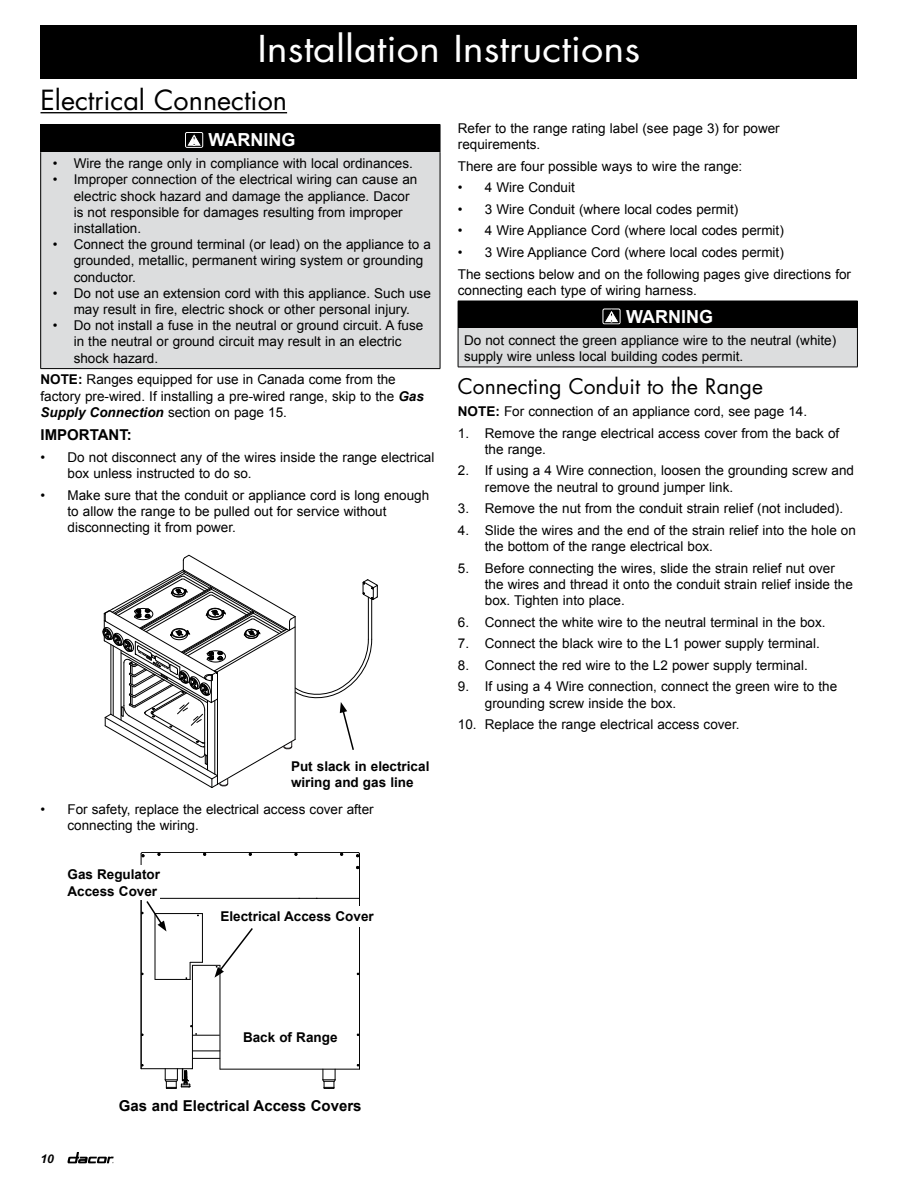
<style>
.page{position:relative;width:918px;height:1188px;background:#fff}
.page>*{position:absolute;margin:0;border:0;box-sizing:border-box;transform-origin:0 0}
.t1{font:36px "Futura Std";color:#fff;scale:1.1 1}
.t2{font:27px "Futura Std";color:#000}
.t3{font:21px "Futura Std";color:#000}
.t4{font:700 18px "Arial";color:#fff}
.t5{font:700 15px "Arial";color:#000}
.t6{font:13.5px/16.2px "Arial";color:#000}
.t7{font:700 13.5px/16.2px "Arial";color:#000}
.t8{font:italic 700 12px "Arial";color:#000}
.s1{font-weight:700}
.s2{font-weight:700;font-style:italic}
</style>
<div class="page">
<svg style="left:68px;top:1152px;width:46px;height:11px"></svg>
<hr style="left:40px;top:112px;width:247px;height:1px;background:#000">
<div style="left:41px;top:124px;width:399px;height:28px;background:#000"></div>
<div style="left:41px;top:152px;width:399px;height:217px;background:#dcddde"></div>
<hr style="left:40px;top:124px;width:400px;height:1px;background:#000">
<svg style="left:40px;top:125px;width:1px;height:27px"></svg>
<svg style="left:440px;top:125px;width:1px;height:27px"></svg>
<hr style="left:40px;top:152px;width:1px;height:216px;background:#000">
<hr style="left:440px;top:152px;width:1px;height:216px;background:#000">
<hr style="left:40px;top:368px;width:400px;height:1px;background:#000">
<div style="left:185px;top:132px;width:18px;height:16px;border:1px solid #fff;border-radius:2px"></div>
<svg style="left:187px;top:133px;width:15px;height:14px"></svg>
<div style="left:40px;top:25px;width:817px;height:54px;background:#000"></div>
<svg style="left:103px;top:555px;width:275px;height:233px"></svg>
<div style="left:458px;top:301px;width:399px;height:28px;background:#000"></div>
<div style="left:458px;top:329px;width:399px;height:38px;background:#dcddde"></div>
<svg style="left:857px;top:301px;width:1px;height:28px"></svg>
<hr style="left:458px;top:329px;width:1px;height:38px;background:#000">
<hr style="left:857px;top:329px;width:1px;height:38px;background:#000">
<hr style="left:458px;top:367px;width:400px;height:1px;background:#000">
<div style="left:603px;top:309px;width:17px;height:15px;border:1px solid #fff;border-radius:2px"></div>
<svg style="left:604px;top:310px;width:15px;height:13px"></svg>
<hr style="left:142px;top:852px;width:216px;height:1px;background:#000">
<hr style="left:359px;top:854px;width:1px;height:215px;background:#000">
<hr style="left:141px;top:1068px;width:51px;height:1px;background:#000">
<hr style="left:192px;top:965px;width:1px;height:71px;background:#000">
<hr style="left:202px;top:914px;width:1px;height:48px;background:#000">
<hr style="left:155px;top:913px;width:47px;height:1px;background:#000">
<hr style="left:155px;top:914px;width:1px;height:65px;background:#000">
<hr style="left:155px;top:979px;width:35px;height:1px;background:#000">
<hr style="left:192px;top:1036px;width:1px;height:33px;background:#000">
<hr style="left:220px;top:1069px;width:139px;height:1px;background:#000">
<hr style="left:141px;top:898px;width:219px;height:1px;background:#000">
<hr style="left:220px;top:965px;width:1px;height:104px;background:#000">
<hr style="left:141px;top:854px;width:1px;height:215px;background:#000">
<svg style="left:141px;top:852px;width:4px;height:5px"></svg>
<svg style="left:356px;top:852px;width:4px;height:5px"></svg>
<svg style="left:157px;top:853px;width:4px;height:3px"></svg>
<svg style="left:294px;top:853px;width:4px;height:3px"></svg>
<svg style="left:192px;top:1033px;width:27px;height:3px"></svg>
<svg style="left:193px;top:1058px;width:27px;height:1px"></svg>
<svg style="left:322px;top:1069px;width:14px;height:20px"></svg>
<svg style="left:164px;top:1068px;width:29px;height:21px"></svg>
<svg style="left:193px;top:1050px;width:27px;height:1px"></svg>
<div style="left:68px;top:866px;width:92px;height:34px;background:#fff"></div>
<svg style="left:141px;top:900px;width:25px;height:32px"></svg>
<div style="left:220px;top:906px;width:168px;height:21px;background:#fff"></div>
<svg style="left:186px;top:926px;width:67px;height:53px"></svg>
<h1 class="t1" style="left:258px;top:26px;width:349px">Installation Instructions</h1>
<h2 class="t2" style="left:40px;top:83px;width:248px">Electrical Connection</h2>
<h3 class="t4" style="left:209px;top:128px;width:88px">WARNING</h3>
<p class="t6" style="left:74px;top:156px;width:359px">Wire the range only in compliance with local ordinances.<br>Improper connection of the electrical wiring can cause an electric shock hazard and damage the appliance. Dacor<br>is not responsible for damages resulting from improper installation.<br>Connect the ground terminal (or lead) on the appliance to a grounded, metallic, permanent wiring system or grounding conductor.<br>Do not use an extension cord with this appliance. Such use may result in fire, electric shock or other personal injury.<br>Do not install a fuse in the neutral or ground circuit. A fuse in the neutral or ground circuit may result in an electric shock hazard.</p>
<p class="t6" style="left:53px;top:156px;width:6px">• •</p>
<p class="t6" style="left:53px;top:237px;width:6px">•</p>
<p class="t6" style="left:53px;top:285px;width:6px">•</p>
<p class="t6" style="left:53px;top:318px;width:6px">•</p>
<p class="t6" style="left:40px;top:372px;width:385px"><span class="s1">NOTE:</span> Ranges equipped for use in Canada come from the factory pre-wired. If installing a pre-wired range, skip to the <span class="s2">Gas<br>Supply Connection</span> section on page 15.</p>
<p class="t5" style="left:40px;top:425px;width:93px">IMPORTANT:</p>
<p class="t6" style="left:68px;top:449px;width:368px">Do not disconnect any of the wires inside the range electrical box unless instructed to do so.</p>
<p class="t6" style="left:68px;top:487px;width:363px">Make sure that the conduit or appliance cord is long enough to allow the range to be pulled out for service without disconnecting it from power.</p>
<p class="t6" style="left:40px;top:449px;width:6px">•</p>
<p class="t6" style="left:40px;top:487px;width:6px">•</p>
<p class="t6" style="left:40px;top:802px;width:6px">•</p>
<p class="t7" style="left:291px;top:758px;width:140px">Put slack in electrical wiring and gas line</p>
<p class="t6" style="left:68px;top:802px;width:308px">For safety, replace the electrical access cover after connecting the wiring.</p>
<p class="t7" style="left:68px;top:867px;width:94px">Gas Regulator<br>Access Cover</p>
<p class="t7" style="left:220px;top:909px;width:155px">Electrical Access Cover</p>
<p class="t6" style="left:458px;top:120px;width:323px">Refer to the range rating label (see page 3) for power requirements.</p>
<p class="t6" style="left:458px;top:158px;width:286px">There are four possible ways to wire the range:</p>
<p class="t6" style="left:485px;top:180px;width:92px">4 Wire Conduit</p>
<p class="t6" style="left:485px;top:201px;width:255px">3 Wire Conduit (where local codes permit)</p>
<p class="t6" style="left:485px;top:223px;width:300px">4 Wire Appliance Cord (where local codes permit)</p>
<p class="t6" style="left:485px;top:244px;width:300px">3 Wire Appliance Cord (where local codes permit)</p>
<p class="t6" style="left:458px;top:266px;width:395px">The sections below and on the following pages give directions for</p>
<p class="t6" style="left:458px;top:282px;width:241px">connecting each type of wiring harness.</p>
<h3 class="t4" style="left:626px;top:305px;width:88px">WARNING</h3>
<p class="t6" style="left:464px;top:332px;width:374px">Do not connect the green appliance wire to the neutral (white) supply wire unless local building codes permit.</p>
<h3 class="t3" style="left:458px;top:373px;width:307px">Connecting Conduit to the Range</h3>
<p class="t6" style="left:485px;top:401px;width:356px;line-height:21.6px;text-indent:-27px"><span class="s1">NOTE:</span> For connection of an appliance cord, see page 14.<br>Remove the range electrical access cover from the back of</p>
<p class="t6" style="left:485px;top:438px;width:371px;line-height:21.6px">the range.<br>If using a 4 Wire connection, loosen the grounding screw and</p>
<p class="t6" style="left:485px;top:476px;width:373px;line-height:21.6px">remove the neutral to ground jumper link.<br>Remove the nut from the conduit strain relief (not included).<br>Slide the wires and the end of the strain relief into the hole on</p>
<p class="t6" style="left:485px;top:536px;width:352px;line-height:21.6px">the bottom of the range electrical box.<br>Before connecting the wires, slide the strain relief nut over</p>
<p class="t6" style="left:485px;top:576px;width:370px">the wires and thread it onto the conduit strain relief inside the box. Tighten into place.</p>
<p class="t6" style="left:485px;top:611px;width:354px;line-height:21.6px">Connect the white wire to the neutral terminal in the box.<br>Connect the black wire to the L1 power supply terminal.<br>Connect the red wire to the L2 power supply terminal.<br>If using a 4 Wire connection, connect the green wire to the</p>
<p class="t6" style="left:485px;top:692px;width:256px;line-height:21.6px">grounding screw inside the box.<br>Replace the range electrical access cover.</p>
<p class="t6" style="left:458px;top:177px;width:6px;line-height:21.6px;text-align:justify">• • • •</p>
<p class="t6" style="left:458px;top:425px;width:13px">1.</p>
<p class="t6" style="left:458px;top:463px;width:13px">2.</p>
<p class="t6" style="left:458px;top:498px;width:13px;line-height:21.6px">3.<br>4.</p>
<p class="t6" style="left:458px;top:560px;width:13px">5.</p>
<p class="t6" style="left:458px;top:611px;width:13px;line-height:21.6px;text-align:justify">6.<br>7.<br>8.<br>9.</p>
<p class="t6" style="left:458px;top:717px;width:20px">10.</p>
<p class="t8" style="left:40px;top:1151px;width:15px">10</p>
<p class="t7" style="left:243px;top:1030px;width:96px">Back of Range</p>
<p class="t5" style="left:119px;top:1096px;width:244px">Gas and Electrical Access Covers</p>
</div>
